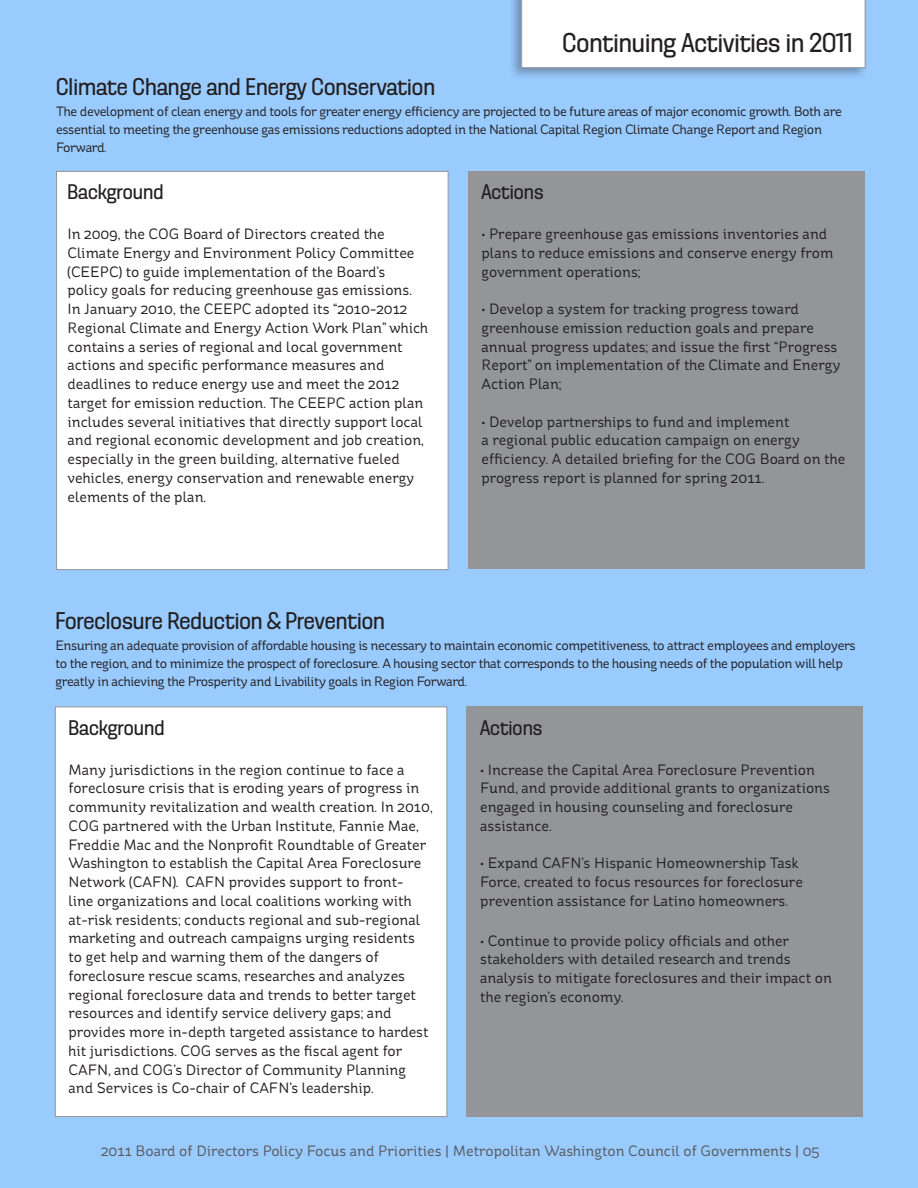
<style>
.page{position:relative;width:918px;height:1188px;background:#99cbff}
.page>*{position:absolute;margin:0;border:0;box-sizing:border-box;transform-origin:0 0}
.t1{font:27px "Dezen Pro";color:#231f20}
.t2{font:24px "Dezen Pro";color:#231f20}
.t3{font:21px "Dezen Pro";color:#231f20}
.t4{font:15px/18.8px "St Ryde";color:#231f20}
.t5{font:15px "St Ryde";color:#57585a}
.t6{font:13.5px/18px "St Ryde";letter-spacing:-.03em;color:#231f20}
</style>
<div class="page">
<div style="left:56px;top:171px;width:392px;height:399px;background:#fff;border:1px solid #939598"></div>
<div style="left:468px;top:171px;width:396px;height:398px;background:#939598"></div>
<div style="left:508px;top:0;width:361px;height:81px;background:#231f20;opacity:.35"></div>
<div style="left:521px;top:0;width:345px;height:68px;background:#fff"></div>
<div style="left:55px;top:707px;width:392px;height:410px;background:#fff;border:1px solid #939598"></div>
<div style="left:467px;top:707px;width:396px;height:410px;background:#939598"></div>
<p class="t1" style="left:562px;top:28px;width:292px">Continuing Activities in 2011</p>
<p class="t2" style="left:56px;top:73px;width:381px">Climate Change and Energy Conservation</p>
<p class="t6" style="left:56px;top:102px;width:787px">The development of clean energy and tools for greater energy efficiency are projected to be future areas of major economic growth. Both are essential to meeting the greenhouse gas emissions reductions adopted in the National Capital Region Climate Change Report and Region<br>Forward.</p>
<p class="t3" style="left:68px;top:180px;width:98px">Background</p>
<p class="t4" style="left:68px;top:225px;width:362px">In 2009, the COG Board of Directors created the Climate Energy and Environment Policy Committee (CEEPC) to guide implementation of the Board’s policy goals for reducing greenhouse gas emissions.<br>In January 2010, the CEEPC adopted its “2010-2012<br>Regional Climate and Energy Action Work Plan” which contains a series of regional and local government actions and specific performance measures and deadlines to reduce energy use and meet the 2012 target for emission reduction. The CEEPC action plan includes several initiatives that directly support local and regional economic development and job creation, especially in the green building, alternative fueled vehicles, energy conservation and renewable energy elements of the plan.</p>
<p class="t3" style="left:482px;top:180px;width:64px">Actions</p>
<p class="t4" style="left:482px;top:225px;width:353px">• Prepare greenhouse gas emissions inventories and plans to reduce emissions and conserve energy from government operations;</p>
<p class="t4" style="left:482px;top:300px;width:360px">• Develop a system for tracking progress toward greenhouse emission reduction goals and prepare annual progress updates; and issue the first “Progress Report” on implementation of the Climate and Energy Action Plan;</p>
<p class="t4" style="left:482px;top:412px;width:365px">• Develop partnerships to fund and implement<br>a regional public education campaign on energy efficiency. A detailed briefing for the COG Board on the progress report is planned for spring 2011.</p>
<p class="t2" style="left:55px;top:607px;width:331px">Foreclosure Reduction &amp; Prevention</p>
<p class="t6" style="left:55px;top:636px;width:802px">Ensuring an adequate provision of affordable housing is necessary to maintain economic competitiveness, to attract employees and employers to the region, and to minimize the prospect of foreclosure. A housing sector that corresponds to the housing needs of the population will help greatly in achieving the Prosperity and Livability goals in Region Forward.</p>
<p class="t3" style="left:68px;top:716px;width:98px">Background</p>
<p class="t4" style="left:68px;top:760px;width:366px">Many jurisdictions in the region continue to face a foreclosure crisis that is eroding years of progress in community revitalization and wealth creation. In 2010, COG partnered with the Urban Institute, Fannie Mae, Freddie Mac and the Nonprofit Roundtable of Greater Washington to establish the Capital Area Foreclosure Network (CAFN). CAFN provides support to front-<br>line organizations and local coalitions working with at-risk residents; conducts regional and sub-regional marketing and outreach campaigns urging residents<br>to get help and warning them of the dangers of foreclosure rescue scams, researches and analyzes regional foreclosure data and trends to better target resources and identify service delivery gaps; and provides more in-depth targeted assistance to hardest hit jurisdictions. COG serves as the fiscal agent for CAFN, and COG’s Director of Community Planning and Services is Co-chair of CAFN’s leadership.</p>
<p class="t3" style="left:480px;top:716px;width:64px">Actions</p>
<p class="t4" style="left:480px;top:760px;width:351px">• Increase the Capital Area Foreclosure Prevention Fund, and provide additional grants to organizations engaged in housing counseling and foreclosure assistance.</p>
<p class="t4" style="left:480px;top:854px;width:324px">• Expand CAFN’s Hispanic Homeownership Task<br>Force, created to focus resources for foreclosure prevention assistance for Latino homeowners.</p>
<p class="t4" style="left:480px;top:931px;width:353px">• Continue to provide policy officials and other stakeholders with detailed research and trends analysis to mitigate foreclosures and their impact on the region’s economy.</p>
<p class="t5" style="left:101px;top:1142px;width:720px">2011 Board of Directors Policy Focus and Priorities | Metropolitan Washington Council of Governments | 05</p>
</div>
